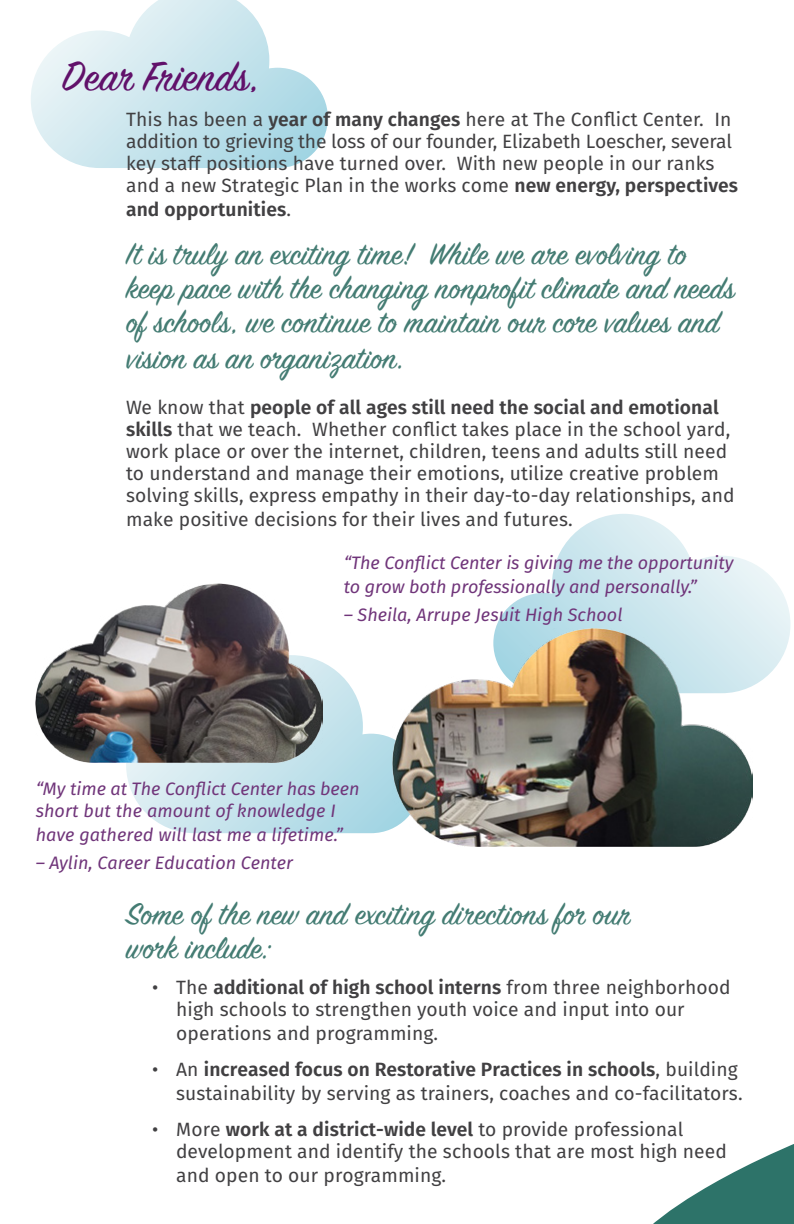
<style>
.page{position:relative;width:794px;height:1224px;background:#fff}
.page>*{position:absolute;margin:0;border:0;box-sizing:border-box;transform-origin:0 0}
.t1{font:46px "Sign Painter House Script";letter-spacing:.005em;color:#61116a}
.t2{font:34px/34.6px "Sign Painter House Script";letter-spacing:.005em;color:#447c73}
.t3{font:19.2px/22px "Fira Sans";letter-spacing:.005em;color:#414042}
.t4{font:600 19.2px "Fira Sans";letter-spacing:.005em;color:#414042}
.t5{font:italic 18px/22px "Fira Sans";letter-spacing:-.005em;color:#70357a}
.s1{font-weight:600}
.s2{font-weight:400}
</style>
<div class="page">
<svg style="left:495px;top:514px;width:295px;height:172px"></svg>
<svg style="left:653px;top:1144px;width:140px;height:80px"></svg>
<svg style="left:126px;top:662px;width:266px;height:171px;background:#cbe6ee"></svg>
<svg style="left:31px;top:0;width:297px;height:168px"></svg>
<img style="left:392px;top:629px;width:360px;height:217px">
<img style="left:36px;top:584px;width:287px;height:179px">
<h1 class="t1" style="left:62px;top:48px;width:199px">Dear Friends,</h1>
<p class="t3" style="left:126px;top:110px;width:613px">This has been a <span class="s1">year of many changes</span> here at The Conflict Center. In addition to grieving the loss of our founder, Elizabeth Loescher, several key staff positions have turned over. With new people in our ranks and a new Strategic Plan in the works come <span class="s1">new energy, perspectives</span></p>
<p class="t4" style="left:126px;top:196px;width:166px">and opportunities<span class="s2">.</span></p>
<h2 class="t2" style="left:126px;top:239px;width:609px">It is truly an exciting time! While we are evolving to keep pace with the changing nonprofit climate and needs of schools, we continue to maintain our core values and vision as an organization.</h2>
<p class="t3" style="left:126px;top:398px;width:609px">We know that <span class="s1">people of all ages still need the social and emotional skills</span> that we teach. Whether conflict takes place in the school yard, work place or over the internet, children, teens and adults still need to understand and manage their emotions, utilize creative problem solving skills, express empathy in their day-to-day relationships, and</p>
<p class="t3" style="left:126px;top:510px;width:448px">make positive decisions for their lives and futures.</p>
<p class="t5" style="left:343px;top:551px;width:391px;line-height:24px">“The Conflict Center is giving me the opportunity to grow both professionally and personally.”</p>
<p class="t5" style="left:343px;top:604px;width:280px">– Sheila, Arrupe Jesuit High School</p>
<p class="t5" style="left:36px;top:778px;width:325px">“My time at The Conflict Center has been short but the amount of knowledge I</p>
<p class="t5" style="left:36px;top:824px;width:309px">have gathered will last me a lifetime.”</p>
<p class="t5" style="left:36px;top:852px;width:259px">– Aylin, Career Education Center</p>
<h2 class="t2" style="left:126px;top:900px;width:505px;line-height:34px">Some of the new and exciting directions for our work include:</h2>
<p class="t3" style="left:176px;top:978px;width:555px;text-indent:-24px">• The <span class="s1">additional of high school interns</span> from three neighborhood high schools to strengthen youth voice and input into our</p>
<p class="t3" style="left:176px;top:1024px;width:263px">operations and programming.</p>
<p class="t3" style="left:152px;top:1059px;width:591px;line-height:24px;text-align:right">• An <span class="s1">increased focus on Restorative Practices in schools</span>, building sustainability by serving as trainers, coaches and co-facilitators.</p>
<p class="t3" style="left:176px;top:1120px;width:552px;text-indent:-24px">• More <span class="s1">work at a district-wide level</span> to provide professional development and identify the schools that are most high need</p>
<p class="t3" style="left:176px;top:1166px;width:271px">and open to our programming.</p>
</div>
